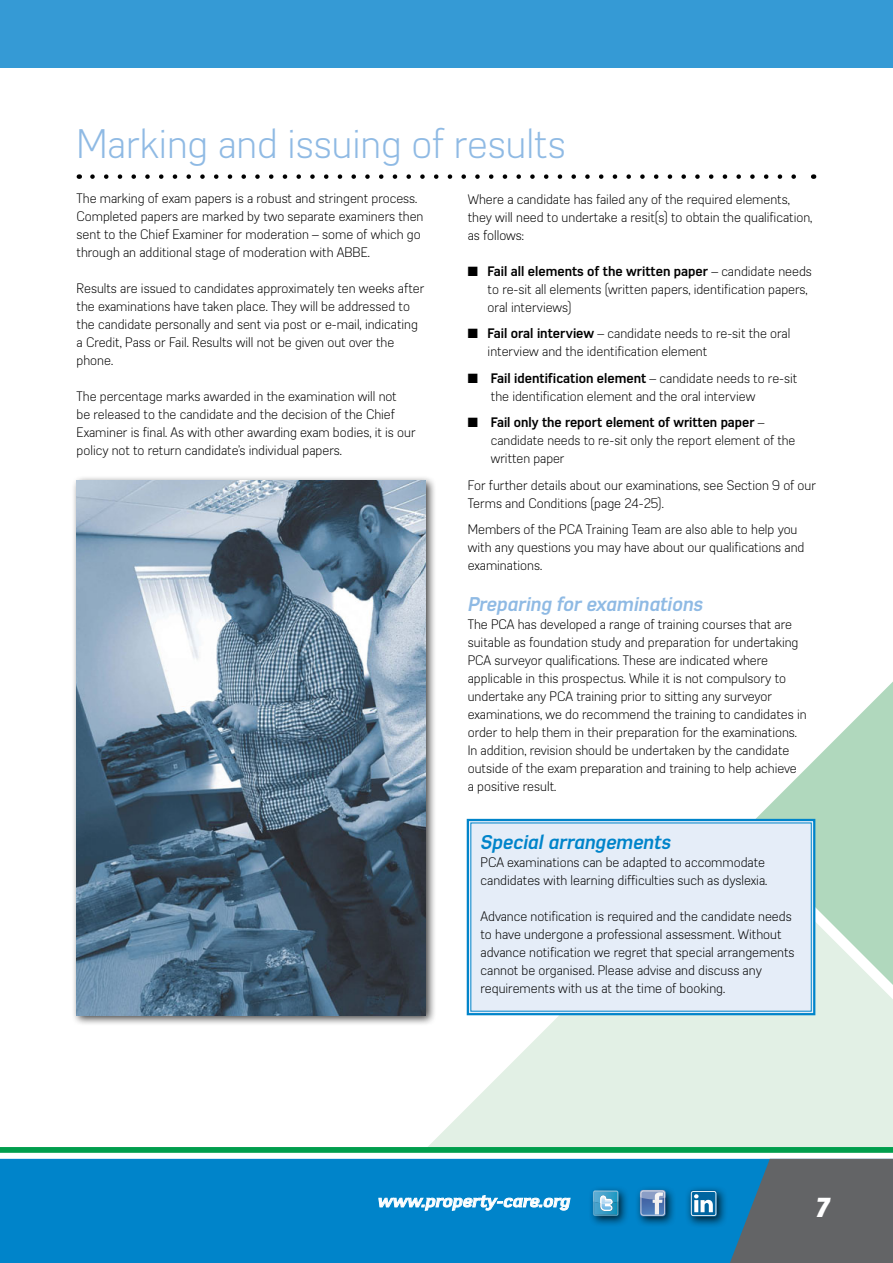
<style>
.page{position:relative;width:893px;height:1263px;background:#fff}
.page>*{position:absolute;margin:0;border:0;box-sizing:border-box;transform-origin:0 0}
.t1{font:300 40.5px "Azbuka";color:#8fbae4}
.t2{font:italic 900 27px "Azbuka";color:#fff}
.t3{font:italic 700 19.5px "Azbuka";color:#8fbae4}
.t4{font:italic 700 19.5px "Azbuka";color:#0084ca}
.t5{font:italic 700 16.5px "Azbuka";color:#fff;scale:1.12 1}
.t6{font:300 13.5px/18px "Azbuka";color:#000}
.s1{font-weight:700}
</style>
<div class="page">
<svg style="left:428px;top:998px;width:465px;height:149px;fill:#e2f0e5"></svg>
<svg style="left:757px;top:682px;width:136px;height:316px;fill:#b0d8bd"></svg>
<svg style="left:466px;top:818px;width:351px;height:198px"></svg>
<div style="left:71px;top:475px;width:365px;height:552px;background:#000;opacity:.75"></div>
<img style="left:77px;top:481px;width:348px;height:534px">
<div style="left:0;top:1154px;width:893px;height:109px;background:#0084ca"></div>
<div style="left:0;top:1147px;width:893px;height:6px;background:#009e4d"></div>
<svg style="left:378px;top:1195px;width:193px;height:16px"></svg>
<div style="left:635px;top:1185px;width:42px;height:42px;background:#000;opacity:.75"></div>
<svg style="left:640px;top:1190px;width:26px;height:26px"></svg>
<div style="left:641px;top:1191px;width:24px;height:24px;border:1px solid #f1f0f0;border-radius:3px"></div>
<div style="left:588px;top:1186px;width:42px;height:41px;background:#000;opacity:.75"></div>
<svg style="left:593px;top:1190px;width:26px;height:26px"></svg>
<div style="left:0;top:1153px;width:893px;height:6px;background:#fff"></div>
<div style="left:685px;top:1185px;width:43px;height:43px;background:#000;opacity:.75"></div>
<svg style="left:690px;top:1190px;width:27px;height:27px"></svg>
<svg style="left:694px;top:1194px;width:19px;height:18px"></svg>
<div style="left:691px;top:1191px;width:25px;height:25px;border:1px solid #fff;border-radius:2px"></div>
<div style="left:0;top:0;width:893px;height:67px;background:#359ad5"></div>
<svg style="left:92px;top:174px;width:704px;height:5px"></svg>
<svg style="left:722px;top:1159px;width:171px;height:104px"></svg>
<h1 class="t1" style="left:77px;top:120px;width:491px">Marking and issuing of results</h1>
<p class="t6" style="left:77px;top:189px;width:348px">The marking of exam papers is a robust and stringent process.<br>Completed papers are marked by two separate examiners then sent to the Chief Examiner for moderation – some of which go through an additional stage of moderation with ABBE.</p>
<p class="t6" style="left:77px;top:279px;width:349px">Results are issued to candidates approximately ten weeks after the examinations have taken place. They will be addressed to the candidate personally and sent via post or e-mail, indicating a Credit, Pass or Fail. Results will not be given out over the phone.</p>
<p class="t6" style="left:77px;top:387px;width:341px">The percentage marks awarded in the examination will not<br>be released to the candidate and the decision of the Chief Examiner is final. As with other awarding exam bodies, it is our policy not to return candidate’s individual papers.</p>
<p class="t6" style="left:468px;top:190px;width:346px">Where a candidate has failed any of the required elements, they will need to undertake a resit(s) to obtain the qualification, as follows:</p>
<p class="t6" style="left:488px;top:262px;width:326px;text-indent:-20px">■ <span class="s1">Fail all elements of the written paper</span> – candidate needs to re-sit all elements (written papers, identification papers, oral interviews)</p>
<p class="t6" style="left:488px;top:324px;width:304px;text-indent:-20px">■ <span class="s1">Fail oral interview</span> – candidate needs to re-sit the oral interview and the identification element</p>
<p class="t6" style="left:491px;top:369px;width:308px;text-indent:-23px">■ <span class="s1">Fail identification element</span> – candidate needs to re-sit the identification element and the oral interview</p>
<p class="t6" style="left:491px;top:413px;width:306px;text-indent:-23px">■ <span class="s1">Fail only the report element of written paper</span> – candidate needs to re-sit only the report element of the written paper</p>
<p class="t6" style="left:468px;top:476px;width:350px">For further details about our examinations, see Section 9 of our<br>Terms and Conditions (page 24-25).</p>
<p class="t6" style="left:468px;top:520px;width:338px">Members of the PCA Training Team are also able to help you with any questions you may have about our qualifications and examinations.</p>
<h3 class="t3" style="left:468px;top:592px;width:237px">Preparing for examinations</h3>
<p class="t6" style="left:468px;top:615px;width:340px">The PCA has developed a range of training courses that are suitable as foundation study and preparation for undertaking PCA surveyor qualifications. These are indicated where applicable in this prospectus. While it is not compulsory to undertake any PCA training prior to sitting any surveyor examinations, we do recommend the training to candidates in order to help them in their preparation for the examinations.<br>In addition, revision should be undertaken by the candidate outside of the exam preparation and training to help achieve<br>a positive result.</p>
<h3 class="t4" style="left:481px;top:830px;width:192px">Special arrangements</h3>
<p class="t6" style="left:481px;top:853px;width:288px">PCA examinations can be adapted to accommodate candidates with learning difficulties such as dyslexia.</p>
<p class="t6" style="left:481px;top:907px;width:316px">Advance notification is required and the candidate needs to have undergone a professional assessment. Without advance notification we regret that special arrangements cannot be organised. Please advise and discuss any requirements with us at the time of booking.</p>
<p class="t5" style="left:378px;top:1191px;width:173px">www.property-care.org</p>
<h2 class="t2" style="left:815px;top:1189px;width:21px">7</h2>
</div>
